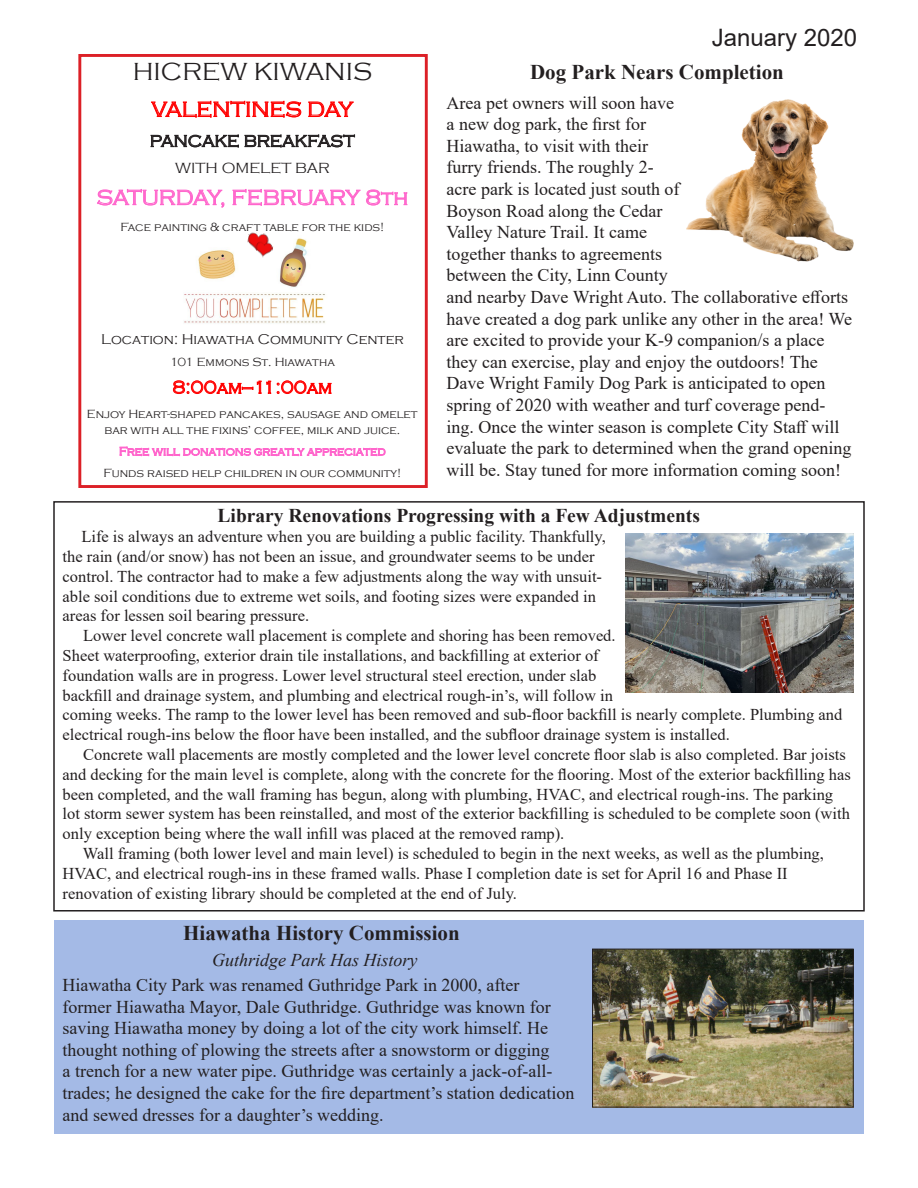
<style>
.page{position:relative;width:918px;height:1188px;background:#fff}
.page>*{position:absolute;margin:0;border:0;box-sizing:border-box;transform-origin:0 0}
.t1{font:300 25.5px "Copperplate Gothic";color:#231f20}
.t2{font:24px "Arial";color:#231f20}
.t3{font:300 21.75px "Copperplate Gothic";color:#f6c}
.t4{font:300 21.75px "Copperplate Gothic";color:#f00}
.t5{font:700 21px "Times New Roman";color:#231f20}
.t6{font:700 19.5px "Times New Roman";color:#231f20}
.t7{font:300 18.15px "Copperplate Gothic";color:#f00}
.t8{font:18px/21.6px "Times New Roman";color:#231f20}
.t9{font:italic 18px "Times New Roman";color:#231f20}
.t10{font:300 16.95px "Copperplate Gothic";color:#231f20}
.t11{font:16.5px/19.8px "Times New Roman";color:#231f20}
.t12{font:300 15.15px "Copperplate Gothic";color:#231f20}
.t13{font:300 14.55px "Copperplate Gothic";color:#231f20}
.t14{font:300 12.15px/16px "Copperplate Gothic";color:#231f20;text-align:center}
.s1{color:#f6c}
</style>
<div class="page">
<div style="left:53px;top:501px;width:812px;height:411px;border:2px solid #231f20"></div>
<div style="left:54px;top:920px;width:810px;height:214px;background:#a4bae6"></div>
<img style="left:184px;top:238px;width:141px;height:86px">
<img style="left:246px;top:232px;width:29px;height:26px">
<div style="left:78px;top:54px;width:350px;height:434px;border:3px solid #dc2027"></div>
<img style="left:686px;top:99px;width:168px;height:163px">
<img style="left:594px;top:951px;width:258px;height:154px">
<div style="left:592px;top:949px;width:262px;height:158px;border:1px solid #231f20"></div>
<img style="left:625px;top:534px;width:229px;height:158px">
<p class="t1" style="left:133px;top:58px;width:241px">HICREW KIWANIS</p>
<p class="t4" style="left:151px;top:98px;width:203px">VALENTINES DAY</p>
<p class="t10" style="left:150px;top:132px;width:206px">PANCAKE BREAKFAST</p>
<p class="t12" style="left:175px;top:160px;width:156px">WITH OMELET BAR</p>
<p class="t3" style="left:97px;top:186px;width:313px">SATURDAY, FEBRUARY 8th</p>
<p class="t14" style="left:120px;top:219px;width:265px">Face painting &amp; craft table for the kids!</p>
<p class="t13" style="left:101px;top:331px;width:304px">Location: Hiawatha Community Center</p>
<p class="t14" style="left:170px;top:355px;width:166px">101 Emmons St. Hiawatha</p>
<p class="t7" style="left:172px;top:378px;width:161px">8:00am—11:00am</p>
<p class="t14" style="left:87px;top:406px;width:332px">Enjoy Heart-shaped pancakes, sausage and omelet bar with all the fixins’ coffee, milk and juice.</p>
<p class="t14" style="left:104px;top:441px;width:299px;line-height:21.6px"><span class="s1">Free will donations greatly appreciated<br></span>Funds raised help children in our community!</p>
<p class="t2" style="left:712px;top:21px;width:147px">January 2020</p>
<p class="t5" style="left:530px;top:56px;width:255px">Dog Park Nears Completion</p>
<p class="t8" style="left:447px;top:91px;width:407px">Area pet owners will soon have<br>a new dog park, the first for<br>Hiawatha, to visit with their<br>furry friends. The roughly 2-<br>acre park is located just south of<br>Boyson Road along the Cedar<br>Valley Nature Trail. It came<br>together thanks to agreements<br>between the City, Linn County<br>and nearby Dave Wright Auto. The collaborative efforts have created a dog park unlike any other in the area! We are excited to provide your K-9 companion/s a place they can exercise, play and enjoy the outdoors! The Dave Wright Family Dog Park is anticipated to open spring of 2020 with weather and turf coverage pend&shy;ing. Once the winter season is complete City Staff will evaluate the park to determined when the grand opening will be. Stay tuned for more information coming soon!</p>
<p class="t6" style="left:218px;top:502px;width:484px">Library Renovations Progressing with a Few Adjustments</p>
<p class="t11" style="left:63px;top:526px;width:545px;text-indent:19px">Life is always an adventure when you are building a public facility. Thankfully, the rain (and/or snow) has not been an issue, and groundwater seems to be under control. The contractor had to make a few adjustments along the way with unsuit&shy;able soil conditions due to extreme wet soils, and footing sizes were expanded in areas for lessen soil bearing pressure.</p>
<p class="t11" style="left:63px;top:625px;width:555px;text-indent:21px">Lower level concrete wall placement is complete and shoring has been removed.<br>Sheet waterproofing, exterior drain tile installations, and backfilling at exterior of foundation walls are in progress. Lower level structural steel erection, under slab</p>
<p class="t11" style="left:63px;top:685px;width:781px">backfill and drainage system, and plumbing and electrical rough-in’s, will follow in<br>coming weeks. The ramp to the lower level has been removed and sub-floor backfill is nearly complete. Plumbing and electrical rough-ins below the floor have been installed, and the subfloor drainage system is installed.</p>
<p class="t11" style="left:63px;top:744px;width:790px;text-indent:21px">Concrete wall placements are mostly completed and the lower level concrete floor slab is also completed. Bar joists and decking for the main level is complete, along with the concrete for the flooring. Most of the exterior backfilling has been completed, and the wall framing has begun, along with plumbing, HVAC, and electrical rough-ins. The parking lot storm sewer system has been reinstalled, and most of the exterior backfilling is scheduled to be complete soon (with only exception being where the wall infill was placed at the removed ramp).</p>
<p class="t11" style="left:63px;top:843px;width:763px;text-indent:20px">Wall framing (both lower level and main level) is scheduled to begin in the next weeks, as well as the plumbing,<br>HVAC, and electrical rough-ins in these framed walls. Phase I completion date is set for April 16 and Phase II renovation of existing library should be completed at the end of July.</p>
<p class="t5" style="left:183px;top:918px;width:278px">Hiawatha History Commission</p>
<p class="t9" style="left:212px;top:947px;width:207px">Guthridge Park Has History</p>
<p class="t8" style="left:63px;top:974px;width:513px">Hiawatha City Park was renamed Guthridge Park in 2000, after<br>former Hiawatha Mayor, Dale Guthridge. Guthridge was known for saving Hiawatha money by doing a lot of the city work himself. He thought nothing of plowing the streets after a snowstorm or digging<br>a trench for a new water pipe. Guthridge was certainly a jack-of-all&shy;trades; he designed the cake for the fire department’s station dedication and sewed dresses for a daughter’s wedding.</p>
</div>
